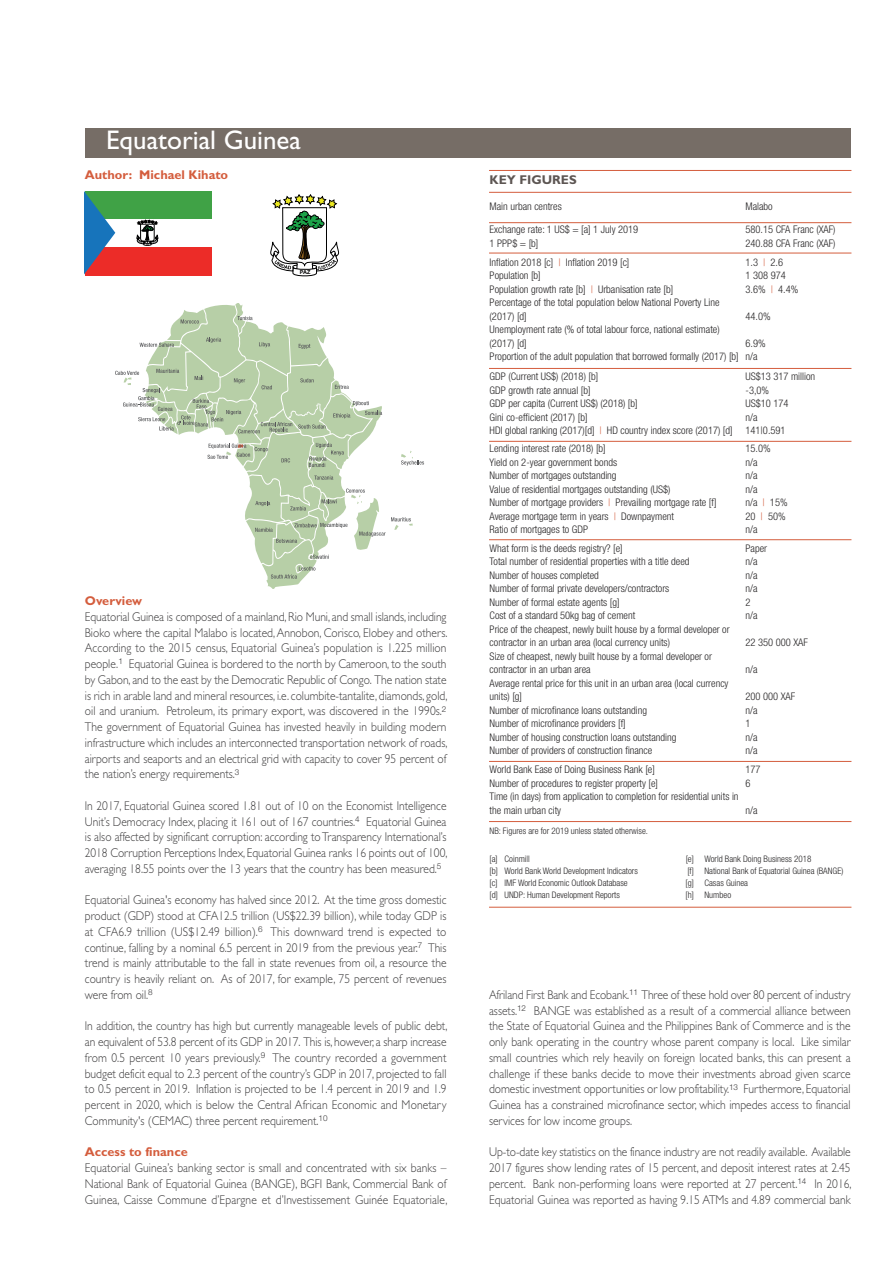
<style>
.page{position:relative;width:893px;height:1263px;background:#fff}
.page>*{position:absolute;margin:0;border:0;box-sizing:border-box;transform-origin:0 0}
.t1{font:27px "Gill Sans Std";color:#fff}
.t2{font:300 12.75px/15.8px "Gill Sans Std";color:#3c3b3c;text-align:justify;scale:.9 1}
.t3{font:700 12.75px "Gill Sans Std";color:#d45d3d}
.t4{font:700 12.75px "Gill Sans Std";color:#5d5653}
.t5{font:300 condensed 10.5px/13.5px "Helvetica Neue LT Std";color:#272526}
.t6{font:300 condensed 9px "Helvetica Neue LT Std";color:#272526}
.t7{font:700 5.55px "Arial";color:#000001}
.s1{color:#d45d3d}
</style>
<div class="page">
<svg style="left:391px;top:517px;width:21px;height:13px"></svg>
<svg style="left:401px;top:451px;width:23px;height:15px"></svg>
<svg style="left:115px;top:303px;width:270px;height:286px"></svg>
<hr style="left:489px;top:170px;width:362px;height:1px;background:#d45d3d">
<hr style="left:489px;top:192px;width:362px;height:1px;background:#d45d3d">
<hr style="left:489px;top:222px;width:362px;height:1px;background:#d45d3d">
<hr style="left:489px;top:253px;width:362px;height:1px;background:#d45d3d">
<hr style="left:489px;top:368px;width:362px;height:1px;background:#d45d3d">
<hr style="left:489px;top:441px;width:362px;height:1px;background:#d45d3d">
<hr style="left:489px;top:539px;width:362px;height:1px;background:#d45d3d">
<hr style="left:489px;top:761px;width:362px;height:1px;background:#d45d3d">
<hr style="left:489px;top:821px;width:362px;height:1px;background:#d45d3d">
<hr style="left:489px;top:907px;width:362px;height:1px;background:#d45d3d">
<div style="left:85px;top:128px;width:765px;height:29px;background:#766d66"></div>
<div style="left:85px;top:191px;width:126px;height:85px;background:#ec2c28"></div>
<div style="left:85px;top:191px;width:126px;height:56px;background:#fff"></div>
<div style="left:85px;top:191px;width:126px;height:28px;background:#40a246"></div>
<svg style="left:85px;top:192px;width:30px;height:81px"></svg>
<svg style="left:136px;top:219px;width:23px;height:27px"></svg>
<svg style="left:270px;top:195px;width:70px;height:82px"></svg>
<h1 class="t1" style="left:106px;top:124px;width:196px">Equatorial Guinea</h1>
<p class="t3" style="left:85px;top:170px;width:145px">Author: Michael Kihato</p>
<p class="t7" style="left:300px;top:269px;width:12px">PAZ</p>
<p class="t3" style="left:85px;top:596px;width:59px">Overview</p>
<p class="t2" style="left:85px;top:610px;width:404px">Equatorial Guinea is composed of a mainland, Rio Muni, and small islands, including Bioko where the capital Malabo is located, Annobon, Corisco, Elobey and others.<br>According to the 2015 census, Equatorial Guinea’s population is 1.225 million people.<sup>1</sup> Equatorial Guinea is bordered to the north by Cameroon, to the south by Gabon, and to the east by the Democratic Republic of Congo. The nation state is rich in arable land and mineral resources, i.e. columbite-tantalite, diamonds, gold, oil and uranium. Petroleum, its primary export, was discovered in the 1990s.<sup>2<br></sup>The government of Equatorial Guinea has invested heavily in building modern infrastructure which includes an interconnected transportation network of roads, airports and seaports and an electrical grid with capacity to cover 95 percent of the nation’s energy requirements.<sup>3</sup></p>
<p class="t2" style="left:85px;top:799px;width:404px">In 2017, Equatorial Guinea scored 1.81 out of 10 on the Economist Intelligence Unit’s Democracy Index, placing it 161 out of 167 countries.<sup>4</sup> Equatorial Guinea is also affected by significant corruption: according to Transparency International’s 2018 Corruption Perceptions Index, Equatorial Guinea ranks 16 points out of 100, averaging 18.55 points over the 13 years that the country has been measured.<sup>5</sup></p>
<p class="t2" style="left:85px;top:894px;width:403px">Equatorial Guinea's economy has halved since 2012. At the time gross domestic product (GDP) stood at CFA12.5 trillion (US$22.39 billion), while today GDP is at CFA6.9 trillion (US$12.49 billion).<sup>6</sup> This downward trend is expected to continue, falling by a nominal 6.5 percent in 2019 from the previous year.<sup>7</sup> This trend is mainly attributable to the fall in state revenues from oil, a resource the country is heavily reliant on. As of 2017, for example, 75 percent of revenues were from oil.<sup>8</sup></p>
<p class="t2" style="left:85px;top:1020px;width:404px">In addition, the country has high but currently manageable levels of public debt, an equivalent of 53.8 percent of its GDP in 2017. This is, however, a sharp increase from 0.5 percent 10 years previously.<sup>9</sup> The country recorded a government budget deficit equal to 2.3 percent of the country’s GDP in 2017, projected to fall to 0.5 percent in 2019. Inflation is projected to be 1.4 percent in 2019 and 1.9 percent in 2020, which is below the Central African Economic and Monetary Community's (CEMAC) three percent requirement.<sup>10</sup></p>
<p class="t3" style="left:85px;top:1147px;width:104px">Access to finance</p>
<p class="t2" style="left:85px;top:1161px;width:404px">Equatorial Guinea’s banking sector is small and concentrated with six banks – National Bank of Equatorial Guinea (BANGE), BGFI Bank, Commercial Bank of Guinea, Caisse Commune d’Epargne et d’Investissement Guinée Equatoriale,</p>
<p class="t4" style="left:489px;top:175px;width:89px">KEY FIGURES</p>
<p class="t5" style="left:489px;top:200px;width:74px">Main urban centres</p>
<p class="t5" style="left:745px;top:200px;width:29px">Malabo</p>
<p class="t5" style="left:489px;top:224px;width:150px">Exchange rate: 1 US$ = [a] 1 July 2019<br>1 PPP$ = [b]</p>
<p class="t5" style="left:745px;top:224px;width:92px">580.15 CFA Franc (XAF)<br>240.88 CFA Franc (XAF)</p>
<p class="t5" style="left:489px;top:256px;width:251px">Inflation 2018 [c] <span class="s1">|</span> Inflation 2019 [c]<br>Population [b]<br>Population growth rate [b] <span class="s1">|</span> Urbanisation rate [b]<br>Percentage of the total population below National Poverty Line (2017) [d]<br>Unemployment rate (% of total labour force, national estimate) (2017) [d]<br>Proportion of the adult population that borrowed formally (2017) [b]</p>
<p class="t5" style="left:745px;top:256px;width:54px">1.3 <span class="s1">|</span> 2.6<br>1 308 974<br>3.6% <span class="s1">|</span> 4.4%</p>
<p class="t5" style="left:745px;top:310px;width:27px">44.0%</p>
<p class="t5" style="left:745px;top:337px;width:22px">6.9% n/a</p>
<p class="t5" style="left:489px;top:371px;width:244px">GDP (Current US$) (2018) [b]<br>GDP growth rate annual [b]<br>GDP per capita (Current US$) (2018) [b]<br>Gini co-efficient (2017) [b]<br>HDI global ranking (2017)[d] <span class="s1">|</span> HD country index score (2017) [d]</p>
<p class="t5" style="left:745px;top:371px;width:71px">US$13 317 million -3,0%<br>US$10 174<br>n/a<br>141|0.591</p>
<p class="t5" style="left:489px;top:443px;width:228px">Lending interest rate (2018) [b]<br>Yield on 2-year government bonds<br>Number of mortgages outstanding<br>Value of residential mortgages outstanding (US$)<br>Number of mortgage providers <span class="s1">|</span> Prevailing mortgage rate [f] Average mortgage term in years <span class="s1">|</span> Downpayment<br>Ratio of mortgages to GDP</p>
<p class="t5" style="left:745px;top:443px;width:44px">15.0%<br>n/a<br>n/a<br>n/a<br>n/a <span class="s1">|</span> 15%<br>20 <span class="s1">|</span> 50% n/a</p>
<p class="t5" style="left:489px;top:542px;width:241px">What form is the deeds registry? [e]<br>Total number of residential properties with a title deed<br>Number of houses completed<br>Number of formal private developers/contractors<br>Number of formal estate agents [g]<br>Cost of a standard 50kg bag of cement<br>Price of the cheapest, newly built house by a formal developer or contractor in an urban area (local currency units)<br>Size of cheapest, newly built house by a formal developer or contractor in an urban area<br>Average rental price for this unit in an urban area (local currency units) [g]<br>Number of microfinance loans outstanding<br>Number of microfinance providers [f]<br>Number of housing construction loans outstanding<br>Number of providers of construction finance</p>
<p class="t5" style="left:745px;top:542px;width:23px">Paper n/a n/a n/a<br>2<br>n/a</p>
<p class="t5" style="left:745px;top:637px;width:64px">22 350 000 XAF</p>
<p class="t5" style="left:745px;top:664px;width:14px">n/a</p>
<p class="t5" style="left:745px;top:691px;width:51px">200 000 XAF n/a<br>1<br>n/a<br>n/a</p>
<p class="t5" style="left:489px;top:764px;width:250px">World Bank Ease of Doing Business Rank [e]<br>Number of procedures to register property [e]<br>Time (in days) from application to completion for residential units in the main urban city</p>
<p class="t5" style="left:745px;top:764px;width:17px">177<br>6</p>
<p class="t5" style="left:745px;top:804px;width:14px">n/a</p>
<p class="t6" style="left:489px;top:828px;width:160px">NB: Figures are for 2019 unless stated otherwise.</p>
<p class="t6" style="left:489px;top:856px;width:42px">[a] Coinmill</p>
<p class="t6" style="left:685px;top:856px;width:127px">[e] World Bank Doing Business 2018</p>
<p class="t6" style="left:489px;top:868px;width:150px">[b] World Bank World Development Indicators</p>
<p class="t6" style="left:687px;top:868px;width:158px">[f] National Bank of Equatorial Guinea (BANGE)</p>
<p class="t6" style="left:489px;top:880px;width:139px">[c] IMF World Economic Outlook Database</p>
<p class="t6" style="left:685px;top:880px;width:64px">[g] Casas Guinea</p>
<p class="t6" style="left:489px;top:892px;width:132px">[d] UNDP: Human Development Reports</p>
<p class="t6" style="left:685px;top:892px;width:47px">[h] Numbeo</p>
<p class="t2" style="left:489px;top:988px;width:403px">Afriland First Bank and Ecobank.<sup>11</sup> Three of these hold over 80 percent of industry assets.<sup>12</sup> BANGE was established as a result of a commercial alliance between the State of Equatorial Guinea and the Philippines Bank of Commerce and is the only bank operating in the country whose parent company is local. Like similar small countries which rely heavily on foreign located banks, this can present a challenge if these banks decide to move their investments abroad given scarce domestic investment opportunities or low profitability.<sup>13</sup> Furthermore, Equatorial Guinea has a constrained microfinance sector, which impedes access to financial services for low income groups.</p>
<p class="t2" style="left:489px;top:1146px;width:404px">Up-to-date key statistics on the finance industry are not readily available. Available 2017 figures show lending rates of 15 percent, and deposit interest rates at 2.45 percent. Bank non-performing loans were reported at 27 percent.<sup>14</sup> In 2016, Equatorial Guinea was reported as having 9.15 ATMs and 4.89 commercial bank</p>
</div>
